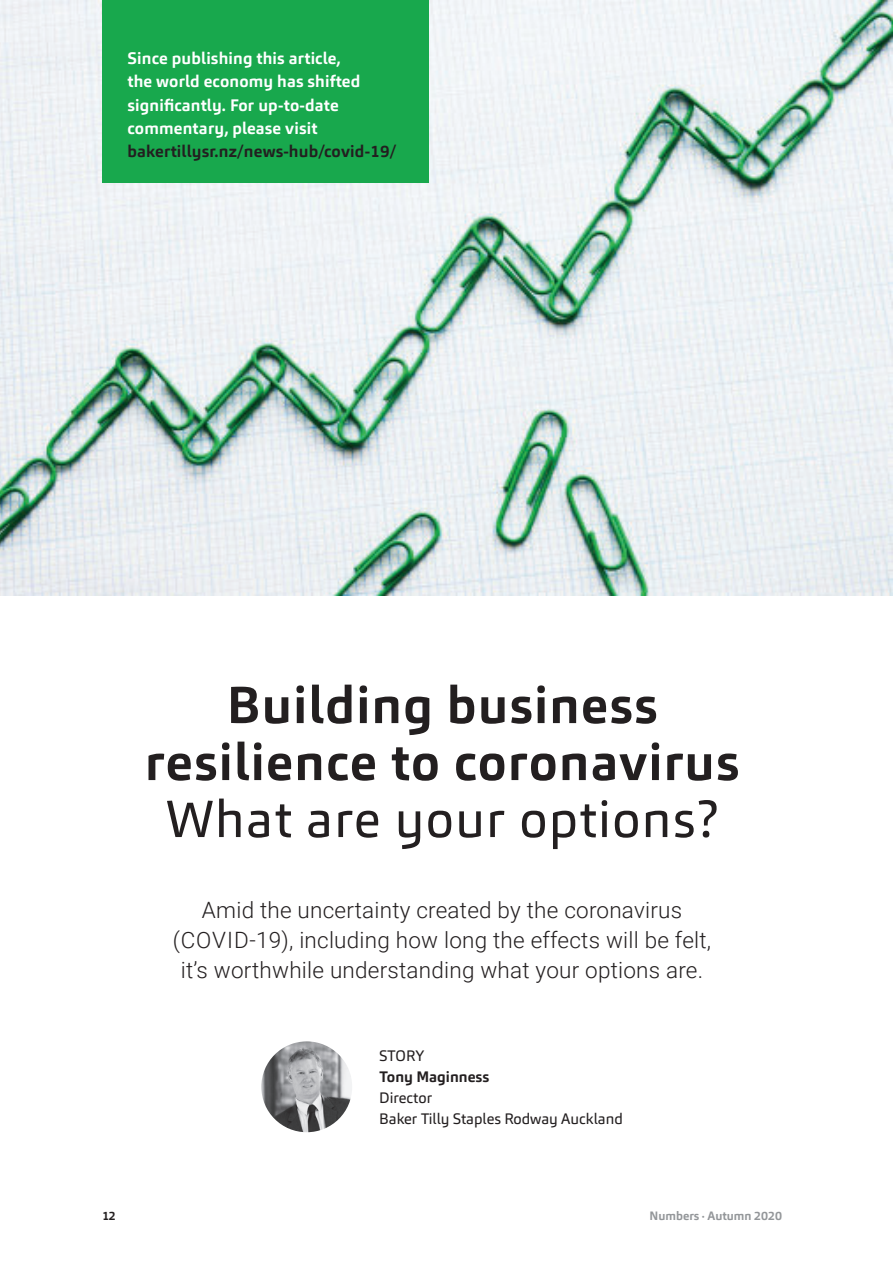
<style>
.page{position:relative;width:893px;height:1263px;background:#fff}
.page>*{position:absolute;margin:0;border:0;box-sizing:border-box;transform-origin:0 0}
.t1{font:700 51.45px/57px "Carnac";letter-spacing:.025em;color:#231f20;text-align:center}
.t2{font:51.45px "Carnac";letter-spacing:.025em;color:#231f20}
.t3{font:300 22.5px/30px "Roboto";letter-spacing:.01em;color:#231f20;text-align:center}
.t4{font:700 16.5px/23.4px "Carnac";letter-spacing:.01em;color:#fff}
.t5{font:700 16.5px "Carnac";letter-spacing:.01em;color:#231f20}
.t6{font:15px/21px "Carnac";color:#231f20}
.t7{font:700 15px "Carnac";color:#231f20}
.t8{font:700 12px "Carnac";color:#939699}
.t9{font:700 12px "Carnac";color:#231f20}
</style>
<div class="page">
<img style="left:0;top:0;width:893px;height:595px">
<img style="left:261px;top:1041px;width:91px;height:91px;border-radius:50%">
<div style="left:102px;top:0;width:327px;height:183px;background:#18a84d"></div>
<p class="t4" style="left:128px;top:48px;width:234px">Since publishing this article, the world economy has shifted significantly. For up-to-date commentary, please visit</p>
<p class="t5" style="left:128px;top:146px;width:270px">bakertillysr.nz/news-hub/covid-19/</p>
<h1 class="t1" style="left:145px;top:682px;width:596px">Building business resilience to coronavirus</h1>
<h1 class="t2" style="left:166px;top:789px;width:554px">What are your options?</h1>
<p class="t3" style="left:173px;top:895px;width:540px">Amid the uncertainty created by the coronavirus (COVID-19), including how long the effects will be felt, it’s worthwhile understanding what your options are.</p>
<p class="t6" style="left:379px;top:1045px;width:47px">STORY</p>
<p class="t7" style="left:379px;top:1071px;width:112px">Tony Maginness</p>
<p class="t6" style="left:379px;top:1087px;width:245px">Director<br>Baker Tilly Staples Rodway Auckland</p>
<p class="t9" style="left:102px;top:1211px;width:15px">12</p>
<p class="t8" style="left:650px;top:1211px;width:134px">Numbers · Autumn 2020</p>
</div>
